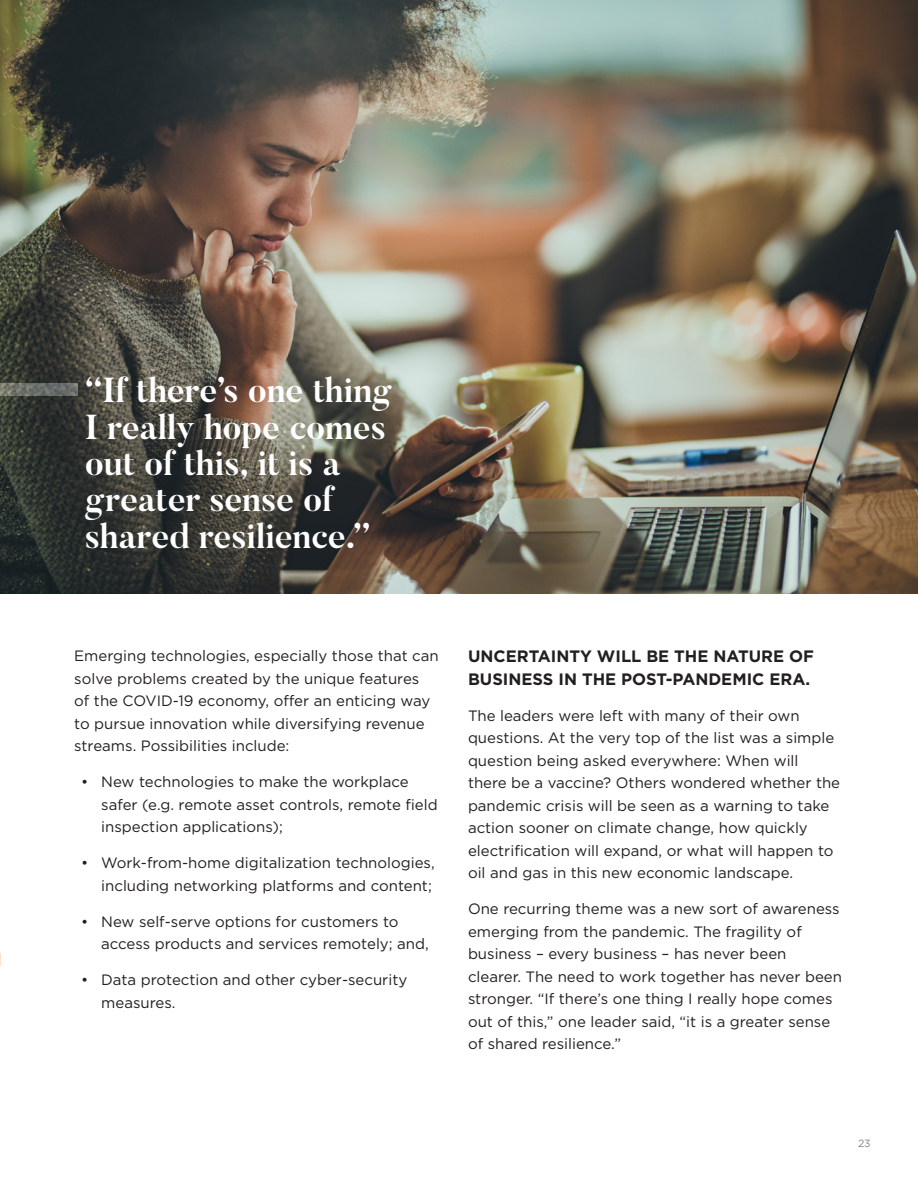
<style>
.page{position:relative;width:918px;height:1188px;background:#fff}
.page>*{position:absolute;margin:0;border:0;box-sizing:border-box;transform-origin:0 0}
.t1{font:700 34.5px/36.5px "Butler";letter-spacing:-.005em;color:#fff}
.t2{font:700 16.5px/22.5px "Gotham";color:#231f20}
.Body{font:15px/22.5px "Gotham";color:#231f20}
.t3{font:10.5px "Gotham";color:#808285}
</style>
<div class="page">
<img style="left:0;top:0;width:918px;height:594px">
<img style="left:0;top:383px;width:78px;height:12px">
<p class="t1" style="left:85px;top:373px;width:309px">“If there’s one thing<br>I really hope comes out of this, it is a greater sense of shared resilience.”</p>
<p class="Body" style="left:74px;top:644px;width:366px">Emerging technologies, especially those that can solve problems created by the unique features<br>of the COVID-19 economy, offer an enticing way to pursue innovation while diversifying revenue streams. Possibilities include:</p>
<p class="Body" style="left:101px;top:770px;width:338px;text-indent:-20px">• New technologies to make the workplace safer (e.g. remote asset controls, remote field inspection applications);</p>
<p class="Body" style="left:81px;top:851px;width:355px;text-align:right">• Work-from-home digitalization technologies, including networking platforms and content;</p>
<p class="Body" style="left:101px;top:910px;width:329px;text-indent:-20px">• New self-serve options for customers to access products and services remotely; and,</p>
<p class="Body" style="left:101px;top:968px;width:308px;text-indent:-20px">• Data protection and other cyber-security measures.</p>
<h4 class="t2" style="left:468px;top:645px;width:348px">UNCERTAINTY WILL BE THE NATURE OF<br>BUSINESS IN THE POST-PANDEMIC ERA.</h4>
<p class="Body" style="left:468px;top:704px;width:374px">The leaders were left with many of their own questions. At the very top of the list was a simple question being asked everywhere: When will there be a vaccine? Others wondered whether the pandemic crisis will be seen as a warning to take action sooner on climate change, how quickly electrification will expand, or what will happen to oil and gas in this new economic landscape.</p>
<p class="Body" style="left:468px;top:897px;width:376px">One recurring theme was a new sort of awareness emerging from the pandemic. The fragility of business – every business – has never been clearer. The need to work together has never been stronger. “If there’s one thing I really hope comes out of this,” one leader said, “it is a greater sense of shared resilience.”</p>
<p class="t3" style="left:858px;top:1137px;width:14px">23</p>
</div>
